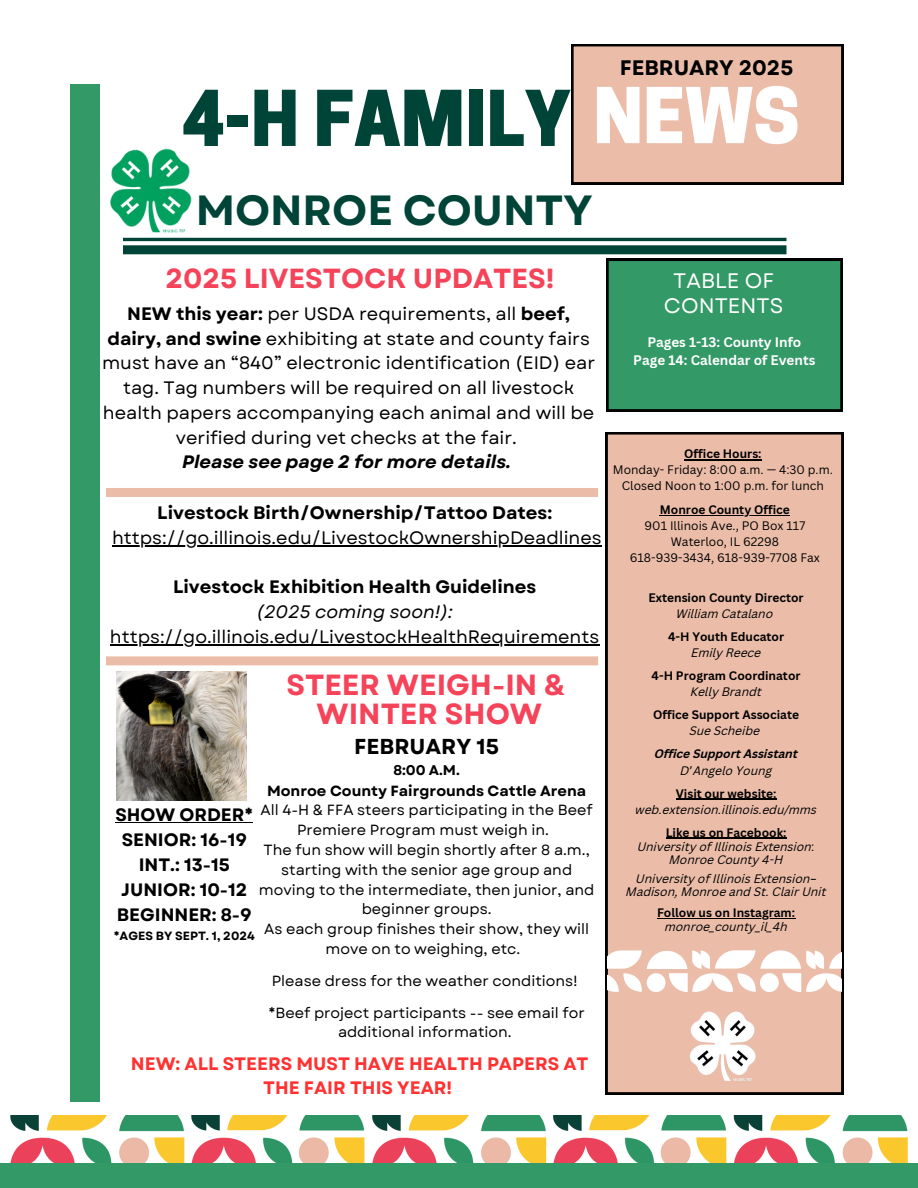
<style>
.page{position:relative;width:918px;height:1188px;background:#fff}
.page>*{position:absolute;margin:0;border:0;box-sizing:border-box;transform-origin:0 0}
.t1{font:800 72.15px "Cooper Hewitt";color:#004438}
.t2{font:700 42.15px "Garet";color:#004438}
.t3{font:700 29.1px/29.2px "Garet";color:#f54359;text-align:center}
.t4{font:700 27.6px "Garet";color:#f54359}
.t5{font:700 21.6px "Garet";color:#000}
.t6{font:21px/24.8px "Garet";color:#fff;text-align:center}
.t7{font:700 21px "Garet";color:#000}
.t8{font:18px/24.8px "Garet";color:#000;text-align:center}
.t9{font:700 18px "Garet";color:#000}
.t10{font:700 18px/24.8px "Garet";color:#ff3131;text-align:center}
.t11{font:italic 700 18px "Garet";color:#000}
.t12{font:italic 18px "Garet";color:#000}
.t13{font:14.7px/19.8px "Garet";color:#000;text-align:center}
.t14{font:700 14.7px "Garet";color:#000}
.t15{font:700 14.1px "Garet";color:#000}
.t16{font:700 13.5px "Canva Sans";color:#fff}
.t17{font:italic 12px "Canva Sans";color:#000}
.t18{font:700 12px "Canva Sans";color:#000}
.t19{font:12px "Canva Sans";color:#000}
.t20{font:italic 700 12px "Canva Sans";color:#000}
.t21{font:700 12px "Garet";color:#000}
.s1{color:#fff}
.s2{font-weight:700}
.s3{font-family:"Noto Sans Gurmukhi";font-style:normal}
</style>
<div class="page">
<hr style="left:123px;top:238px;width:664px;height:3px;background:#004438">
<div style="left:123px;top:245px;width:664px;height:9px;background:#004438"></div>
<div style="left:606px;top:432px;width:237px;height:662px;background:#ebbda9"></div>
<div style="left:70px;top:84px;width:29px;height:1018px;background:#396"></div>
<div style="left:571px;top:44px;width:272px;height:140px;background:#ebbda9"></div>
<img style="left:110px;top:148px;width:85px;height:90px">
<div style="left:0;top:1164px;width:918px;height:24px;background:#396"></div>
<img style="left:10px;top:1115px;width:898px;height:48px">
<div style="left:606px;top:259px;width:237px;height:152px;background:#396"></div>
<img style="left:689px;top:1010px;width:69px;height:72px">
<img style="left:608px;top:947px;width:234px;height:49px">
<hr style="left:676px;top:799px;width:101px;height:1px;background:#000">
<hr style="left:666px;top:838px;width:121px;height:1px;background:#000">
<hr style="left:657px;top:918px;width:138px;height:1px;background:#000">
<div style="left:106px;top:488px;width:492px;height:9px;background:#ebbda9"></div>
<hr style="left:660px;top:515px;width:130px;height:1px;background:#000">
<hr style="left:684px;top:459px;width:78px;height:1px;background:#000">
<img style="left:117px;top:671px;width:129px;height:129px">
<hr style="left:115px;top:822px;width:138px;height:1px;background:#000">
<hr style="left:112px;top:545px;width:490px;height:1px;background:#000">
<hr style="left:110px;top:644px;width:489px;height:1px;background:#000">
<div style="left:106px;top:656px;width:492px;height:9px;background:#ebbda9"></div>
<p class="t7" style="left:620px;top:53px;width:175px">FEBRUARY 2025</p>
<p class="t1" style="left:182px;top:92px;width:620px">4-H FAMILY <span class="s1">NEWS</span></p>
<p class="t2" style="left:196px;top:180px;width:399px">MONROE COUNTY</p>
<h3 class="t4" style="left:165px;top:258px;width:391px">2025 LIVESTOCK UPDATES!</h3>
<p class="t8" style="left:102px;top:301px;width:495px"><span class="s2">NEW this year:</span> per USDA requirements, all <span class="s2">beef, dairy, and swine</span> exhibiting at state and county fairs must have an “840” electronic identification (EID) ear tag. Tag numbers will be required on all livestock health papers accompanying each animal and will be verified during vet checks at the fair.</p>
<p class="t11" style="left:182px;top:449px;width:330px">Please see page 2 for more details.</p>
<p class="t9" style="left:157px;top:500px;width:396px">Livestock Birth/Ownership/Tattoo Dates:</p>
<p class="t8" style="left:112px;top:525px;width:491px">https://go.illinois.edu/LivestockOwnershipDeadlines</p>
<p class="t9" style="left:173px;top:574px;width:365px">Livestock Exhibition Health Guidelines</p>
<p class="t12" style="left:256px;top:599px;width:198px">(2025 coming soon!):</p>
<p class="t8" style="left:110px;top:624px;width:491px">https://go.illinois.edu/LivestockHealthRequirements</p>
<p class="t3" style="left:286px;top:670px;width:281px">STEER WEIGH-IN &amp;<br>WINTER SHOW</p>
<p class="t5" style="left:354px;top:731px;width:146px">FEBRUARY 15</p>
<p class="t15" style="left:393px;top:760px;width:68px">8:00 A.M.</p>
<p class="t14" style="left:267px;top:780px;width:321px">Monroe County Fairgrounds Cattle Arena</p>
<p class="t13" style="left:261px;top:800px;width:334px">All 4-H &amp; FFA steers participating in the Beef<br>Premiere Program must weigh in.</p>
<p class="t13" style="left:259px;top:840px;width:337px">The fun show will begin shortly after 8 a.m., starting with the senior age group and moving to the intermediate, then junior, and beginner groups.</p>
<p class="t13" style="left:264px;top:919px;width:326px">As each group finishes their show, they will move on to weighing, etc.</p>
<p class="t13" style="left:272px;top:971px;width:308px">Please dress for the weather conditions!</p>
<p class="t13" style="left:268px;top:1003px;width:318px">*Beef project participants -- see email for additional information.</p>
<p class="t9" style="left:115px;top:802px;width:139px">SHOW ORDER*</p>
<p class="t9" style="left:122px;top:827px;width:127px">SENIOR: 16-19</p>
<p class="t9" style="left:139px;top:852px;width:93px">INT.: 13-15</p>
<p class="t9" style="left:121px;top:877px;width:128px">JUNIOR: 10-12</p>
<p class="t9" style="left:117px;top:902px;width:136px">BEGINNER: 8-9</p>
<p class="t21" style="left:114px;top:927px;width:142px">*AGES BY SEPT. 1, 2024</p>
<p class="t10" style="left:131px;top:1051px;width:459px">NEW: ALL STEERS MUST HAVE HEALTH PAPERS AT<br>THE FAIR THIS YEAR!</p>
<p class="t6" style="left:664px;top:269px;width:121px">TABLE OF<br>CONTENTS</p>
<p class="t16" style="left:647px;top:333px;width:156px">Pages 1-13: County Info</p>
<p class="t16" style="left:633px;top:351px;width:184px">Page 14: Calendar of Events</p>
<p class="t18" style="left:684px;top:445px;width:79px">Office Hours:</p>
<p class="t19" style="left:613px;top:461px;width:222px">Monday- Friday: 8:00 a.m. — 4:30 p.m.</p>
<p class="t19" style="left:622px;top:477px;width:204px">Closed Noon to 1:00 p.m. for lunch</p>
<p class="t18" style="left:660px;top:501px;width:132px">Monroe County Office</p>
<p class="t19" style="left:645px;top:517px;width:162px">901 Illinois Ave., PO Box 117</p>
<p class="t19" style="left:671px;top:533px;width:110px">Waterloo, IL 62298</p>
<p class="t19" style="left:630px;top:549px;width:192px">618-939-3434, 618-939-7708 Fax</p>
<h1 class="t18" style="left:649px;top:589px;width:157px">Extension County Director</h1>
<h4 class="t17" style="left:676px;top:608px;width:98px">William Catalano</h4>
<h1 class="t18" style="left:668px;top:628px;width:118px">4-H Youth Educator</h1>
<p class="t17" style="left:691px;top:647px;width:71px">Emily Reece</p>
<h2 class="t18" style="left:652px;top:667px;width:150px">4-H Program Coordinator</h2>
<p class="t17" style="left:691px;top:686px;width:73px">Kelly Brandt</p>
<p class="t18" style="left:653px;top:706px;width:148px">Office Support Associate</p>
<h5 class="t17" style="left:689px;top:725px;width:72px">Sue Scheibe</h5>
<p class="t20" style="left:654px;top:748px;width:145px">Office Support Assistant</p>
<p class="t17" style="left:680px;top:765px;width:93px">D<span class="s3">’</span>Angelo Young</p>
<h3 class="t18" style="left:676px;top:785px;width:102px">Visit our website:</h3>
<p class="t17" style="left:635px;top:804px;width:183px">web.extension.illinois.edu/mms</p>
<p class="t18" style="left:666px;top:824px;width:122px">Like us on Facebook:</p>
<p class="t17" style="left:637px;top:841px;width:179px">University of Illinois Extension:</p>
<p class="t17" style="left:669px;top:854px;width:116px">Monroe County 4-H</p>
<p class="t17" style="left:636px;top:873px;width:182px">University of Illinois Extension<span class="s3">–</span></p>
<p class="t17" style="left:626px;top:886px;width:202px">Madison, Monroe and St. Clair Unit</p>
<p class="t18" style="left:657px;top:904px;width:140px">Follow us on Instagram:</p>
<p class="t17" style="left:665px;top:921px;width:124px">monroe_county_il_4h</p>
</div>
